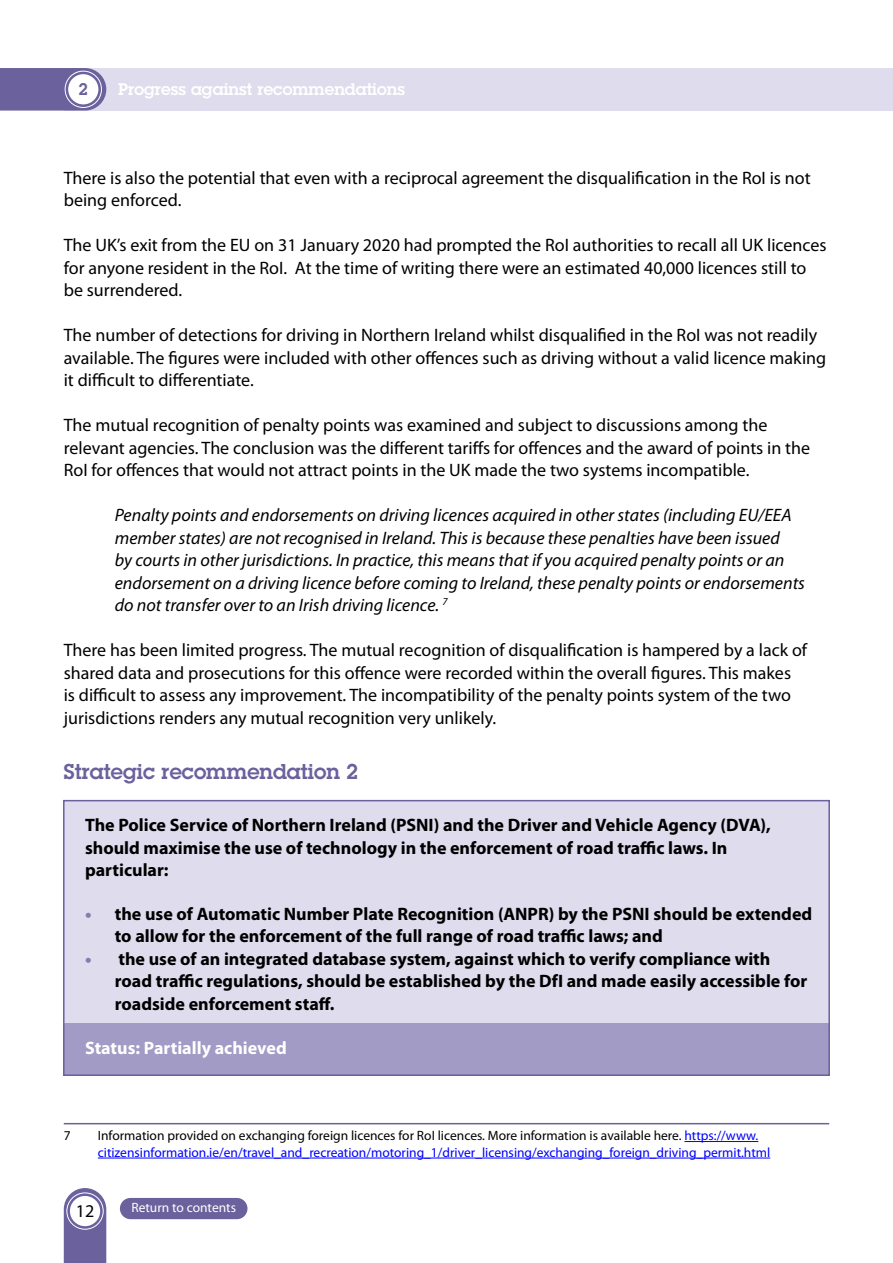
<style>
.page{position:relative;width:893px;height:1263px;background:#fff}
.page>*{position:absolute;margin:0;border:0;box-sizing:border-box;transform-origin:0 0}
._3_0_Sub_Head{font:600 21px "Lubalin Graph";color:#6a619d}
._1_0_Body{font:18px/22.5px "Myriad Pro";color:#000}
.Strategic_Recommenda{font:700 18px/22.5px "Myriad Pro";color:#000}
._1_0_Body-2{font:italic 18px/22.5px "Myriad Pro";color:#000}
.Strategic_Recommenda-2{font:700 18px "Myriad Pro";color:#fff}
.t1{font:600 16.5px "Lubalin Graph";color:#fff}
.t2{font:600 16.5px "Lubalin Graph";color:#6a619d}
._6_0_Footnotes{font:13.5px/16.5px "Myriad Pro";color:#00f}
.t3{font:13.5px "Myriad Pro";color:#fff}
._6_0_Footnotes-2{font:13.5px "Myriad Pro";color:#000}
.s1{font-weight:900;color:#857db0}
.s2{color:#000}
</style>
<div class="page">
<div style="left:65px;top:68px;width:828px;height:43px;background:#dedced"></div>
<svg style="left:0;top:68px;width:106px;height:43px;background:#746ca4"></svg>
<div style="left:65px;top:71px;width:37px;height:37px;border:1px solid #fff;border-radius:50%"></div>
<div style="left:68px;top:74px;width:30px;height:30px;background:#fff;border-radius:50%"></div>
<svg style="left:64px;top:1188px;width:42px;height:75px;background:#7b73a8"></svg>
<div style="left:66px;top:1192px;width:38px;height:37px;border:1px solid #fff;border-radius:50%"></div>
<div style="left:70px;top:1196px;width:30px;height:30px;background:#fff;border-radius:50%"></div>
<div style="left:120px;top:1198px;width:127px;height:21px;background:#6a619d;border-radius:11px"></div>
<div style="left:63px;top:800px;width:767px;height:232px;background:#dedced;border:2px solid #6a619d"></div>
<div style="left:64px;top:1023px;width:765px;height:52px;background:#a19bc5"></div>
<div style="left:63px;top:1022px;width:767px;height:54px;border:2px solid #6a619d"></div>
<hr style="left:64px;top:1123px;width:765px;height:1px;background:#6a619d">
<hr style="left:684px;top:1141px;width:74px;height:1px;background:#00f">
<hr style="left:98px;top:1158px;width:672px;height:1px;background:#00f">
<p class="t2" style="left:79px;top:78px;width:11px">2</p>
<p class="t1" style="left:118px;top:78px;width:288px">Progress against recommendations</p>
<p class="_1_0_Body" style="left:64px;top:166px;width:748px">There is also the potential that even with a reciprocal agreement the disqualification in the RoI is not being enforced.</p>
<p class="_1_0_Body" style="left:64px;top:234px;width:764px">The UK’s exit from the EU on 31 January 2020 had prompted the RoI authorities to recall all UK licences for anyone resident in the RoI. At the time of writing there were an estimated 40,000 licences still to be surrendered.</p>
<p class="_1_0_Body" style="left:64px;top:324px;width:764px">The number of detections for driving in Northern Ireland whilst disqualified in the RoI was not readily available. The figures were included with other offences such as driving without a valid licence making it difficult to differentiate.</p>
<p class="_1_0_Body" style="left:64px;top:414px;width:748px">The mutual recognition of penalty points was examined and subject to discussions among the relevant agencies. The conclusion was the different tariffs for offences and the award of points in the<br>RoI for offences that would not attract points in the UK made the two systems incompatible.</p>
<p class="_1_0_Body-2" style="left:115px;top:504px;width:692px">Penalty points and endorsements on driving licences acquired in other states (including EU/EEA member states) are not recognised in Ireland. This is because these penalties have been issued<br>by courts in other jurisdictions. In practice, this means that if you acquired penalty points or an endorsement on a driving licence before coming to Ireland, these penalty points or endorsements do not transfer over to an Irish driving licence. <sup>7</sup></p>
<p class="_1_0_Body" style="left:64px;top:639px;width:745px">There has been limited progress. The mutual recognition of disqualification is hampered by a lack of shared data and prosecutions for this offence were recorded within the overall figures. This makes<br>is difficult to assess any improvement. The incompatibility of the penalty points system of the two jurisdictions renders any mutual recognition very unlikely.</p>
<p class="_3_0_Sub_Head" style="left:64px;top:757px;width:296px">Strategic recommendation 2</p>
<p class="Strategic_Recommenda" style="left:85px;top:813px;width:687px">The Police Service of Northern Ireland (PSNI) and the Driver and Vehicle Agency (DVA), should maximise the use of technology in the enforcement of road traffic laws. In particular:</p>
<p class="Strategic_Recommenda" style="left:115px;top:902px;width:699px;text-indent:-30px"><span class="s1">•</span> the use of Automatic Number Plate Recognition (ANPR) by the PSNI should be extended to allow for the enforcement of the full range of road traffic laws; and</p>
<p class="Strategic_Recommenda" style="left:115px;top:947px;width:694px;text-indent:-30px"><span class="s1">•</span> the use of an integrated database system, against which to verify compliance with road traffic regulations, should be established by the DfI and made easily accessible for roadside enforcement staff.</p>
<p class="Strategic_Recommenda-2" style="left:85px;top:1036px;width:203px">Status: Partially achieved</p>
<p class="_6_0_Footnotes-2" style="left:64px;top:1127px;width:8px">7</p>
<p class="_6_0_Footnotes" style="left:98px;top:1127px;width:674px"><span class="s2">Information provided on exchanging foreign licences for RoI licences. More information is available here.</span> https://www. citizensinformation.ie/en/travel_and_recreation/motoring_1/driver_licensing/exchanging_foreign_driving_permit.html</p>
<p class="_1_0_Body" style="left:76px;top:1199px;width:20px">12</p>
<p class="t3" style="left:131px;top:1199px;width:106px">Return to contents</p>
</div>
